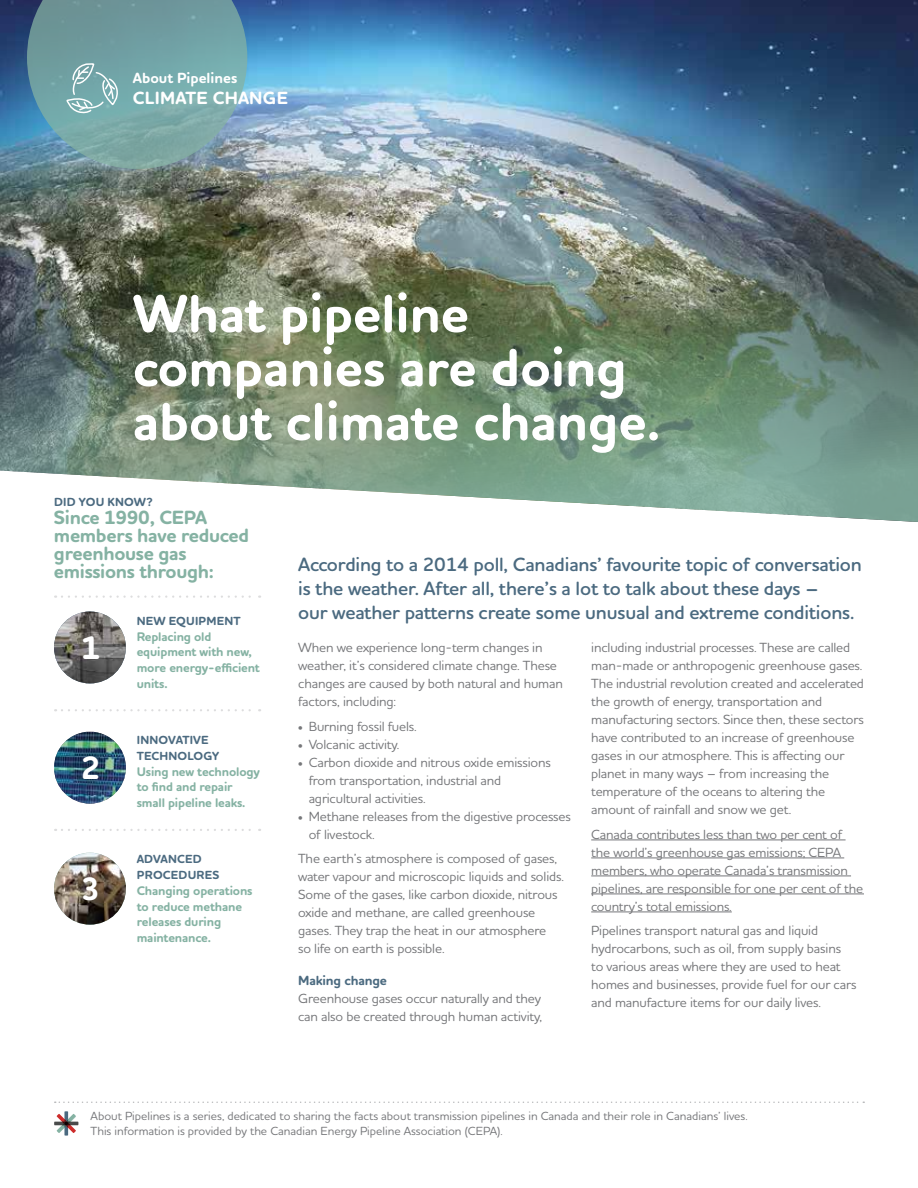
<style>
.page{position:relative;width:918px;height:1188px;background:#fff}
.page>*{position:absolute;margin:0;border:0;box-sizing:border-box;transform-origin:0 0}
.t1{font:700 54px/54px "Houschka Rounded";color:#fff}
.t2{font:700 33px "Houschka Rounded";color:#fff}
.t3{font:600 19.5px/24px "Houschka Rounded";letter-spacing:-.01em;color:#4b6a80}
.t4{font:700 19.5px/18px "Houschka Rounded";letter-spacing:-.015em;color:#85b2a3}
.t5{font:700 18px "Houschka Rounded";letter-spacing:.015em;color:#fff}
.t6{font:700 15px "Houschka Rounded";color:#fff}
.t7{font:500 13.5px/18px "Houschka Rounded";letter-spacing:-.01em;color:#76777a}
.t8{font:700 13.5px "Houschka Rounded";letter-spacing:-.01em;color:#4b6a80}
.t9{font:700 12.75px/15.8px "Houschka Rounded";letter-spacing:-.01em;color:#85b2a3}
.t10{font:500 12px/15px "Houschka Rounded";color:#76777a}
.t11{font:700 12px/15.8px "Houschka Rounded";letter-spacing:.015em;color:#4b6a80}
.s1{font-size:9px}
</style>
<div class="page">
<img style="left:0;top:0;width:918px;height:522px">
<svg style="left:27px;top:0;width:220px;height:169px;background:#74a1a6"></svg>
<svg style="left:54px;top:1111px;width:24px;height:25px"></svg>
<svg style="left:55px;top:1102px;width:809px;height:1px"></svg>
<img style="left:54px;top:612px;width:72px;height:71px;border-radius:36px">
<img style="left:54px;top:732px;width:72px;height:72px">
<div style="left:65px;top:738px;width:52px;height:60px;background:#000;opacity:.27"></div>
<img style="left:54px;top:853px;width:72px;height:72px;border-radius:36px">
<hr style="left:591px;top:840px;width:255px;height:1px;background:#76777a">
<hr style="left:591px;top:858px;width:253px;height:1px;background:#76777a">
<hr style="left:591px;top:876px;width:260px;height:1px;background:#76777a">
<hr style="left:591px;top:894px;width:273px;height:1px;background:#76777a">
<hr style="left:591px;top:912px;width:141px;height:1px;background:#76777a">
<svg style="left:62px;top:709px;width:198px;height:2px"></svg>
<svg style="left:62px;top:596px;width:198px;height:2px"></svg>
<svg style="left:62px;top:829px;width:198px;height:2px"></svg>
<p class="t6" style="left:133px;top:68px;width:106px">About Pipelines</p>
<h3 class="t5" style="left:133px;top:86px;width:157px">CLIMATE CHANGE</h3>
<h1 class="t1" style="left:133px;top:288px;width:529px">What pipeline companies are doing about climate change.</h1>
<p class="t11" style="left:54px;top:495px;width:100px">DID YOU KNOW?</p>
<h3 class="t4" style="left:54px;top:509px;width:197px">Since 1990, CEPA members have reduced greenhouse gas emissions through:</h3>
<h2 class="t2" style="left:81px;top:626px;width:21px">1</h2>
<h2 class="t2" style="left:81px;top:746px;width:21px">2</h2>
<h2 class="t2" style="left:81px;top:867px;width:21px">3</h2>
<p class="t11" style="left:137px;top:613px;width:105px">NEW EQUIPMENT</p>
<p class="t9" style="left:137px;top:629px;width:125px">Replacing old equipment with new, more energy-efficient units.</p>
<p class="t11" style="left:137px;top:732px;width:84px">INNOVATIVE<br>TECHNOLOGY</p>
<p class="t9" style="left:137px;top:764px;width:125px">Using new technology to find and repair small pipeline leaks.</p>
<p class="t11" style="left:137px;top:852px;width:84px">ADVANCED<br>PROCEDURES</p>
<p class="t9" style="left:137px;top:883px;width:117px">Changing operations to reduce methane releases during maintenance.</p>
<h3 class="t3" style="left:298px;top:552px;width:565px">According to a 2014 poll, Canadians’ favourite topic of conversation is the weather. After all, there’s a lot to talk about these days –<br>our weather patterns create some unusual and extreme conditions.</h3>
<p class="t7" style="left:298px;top:638px;width:266px">When we experience long-term changes in weather, it’s considered climate change. These changes are caused by both natural and human factors, including:</p>
<p class="t7" style="left:298px;top:717px;width:120px"><span class="s1">•</span> Burning fossil fuels.</p>
<p class="t7" style="left:298px;top:735px;width:103px"><span class="s1">•</span> Volcanic activity.</p>
<p class="t7" style="left:309px;top:753px;width:244px;text-indent:-10px"><span class="s1">•</span> Carbon dioxide and nitrous oxide emissions from transportation, industrial and agricultural activities.</p>
<p class="t7" style="left:309px;top:807px;width:264px;text-indent:-10px"><span class="s1">•</span> Methane releases from the digestive processes of livestock.</p>
<p class="t7" style="left:298px;top:849px;width:267px">The earth’s atmosphere is composed of gases, water vapour and microscopic liquids and solids.<br>Some of the gases, like carbon dioxide, nitrous oxide and methane, are called greenhouse gases. They trap the heat in our atmosphere<br>so life on earth is possible.</p>
<p class="t8" style="left:298px;top:972px;width:90px">Making change</p>
<p class="t7" style="left:298px;top:989px;width:246px">Greenhouse gases occur naturally and they can also be created through human activity,</p>
<p class="t7" style="left:591px;top:638px;width:274px">including industrial processes. These are called man-made or anthropogenic greenhouse gases.<br>The industrial revolution created and accelerated the growth of energy, transportation and manufacturing sectors. Since then, these sectors have contributed to an increase of greenhouse gases in our atmosphere. This is affecting our planet in many ways – from increasing the temperature of the oceans to altering the amount of rainfall and snow we get.</p>
<p class="t7" style="left:591px;top:824px;width:274px">Canada contributes less than two per cent of the world’s greenhouse gas emissions; CEPA members, who operate Canada’s transmission pipelines, are responsible for one per cent of the country’s total emissions.</p>
<p class="t7" style="left:591px;top:921px;width:267px">Pipelines transport natural gas and liquid hydrocarbons, such as oil, from supply basins<br>to various areas where they are used to heat homes and businesses, provide fuel for our cars and manufacture items for our daily lives.</p>
<p class="t10" style="left:91px;top:1108px;width:659px">About Pipelines is a series, dedicated to sharing the facts about transmission pipelines in Canada and their role in Canadians’ lives.<br>This information is provided by the Canadian Energy Pipeline Association (CEPA).</p>
</div>
